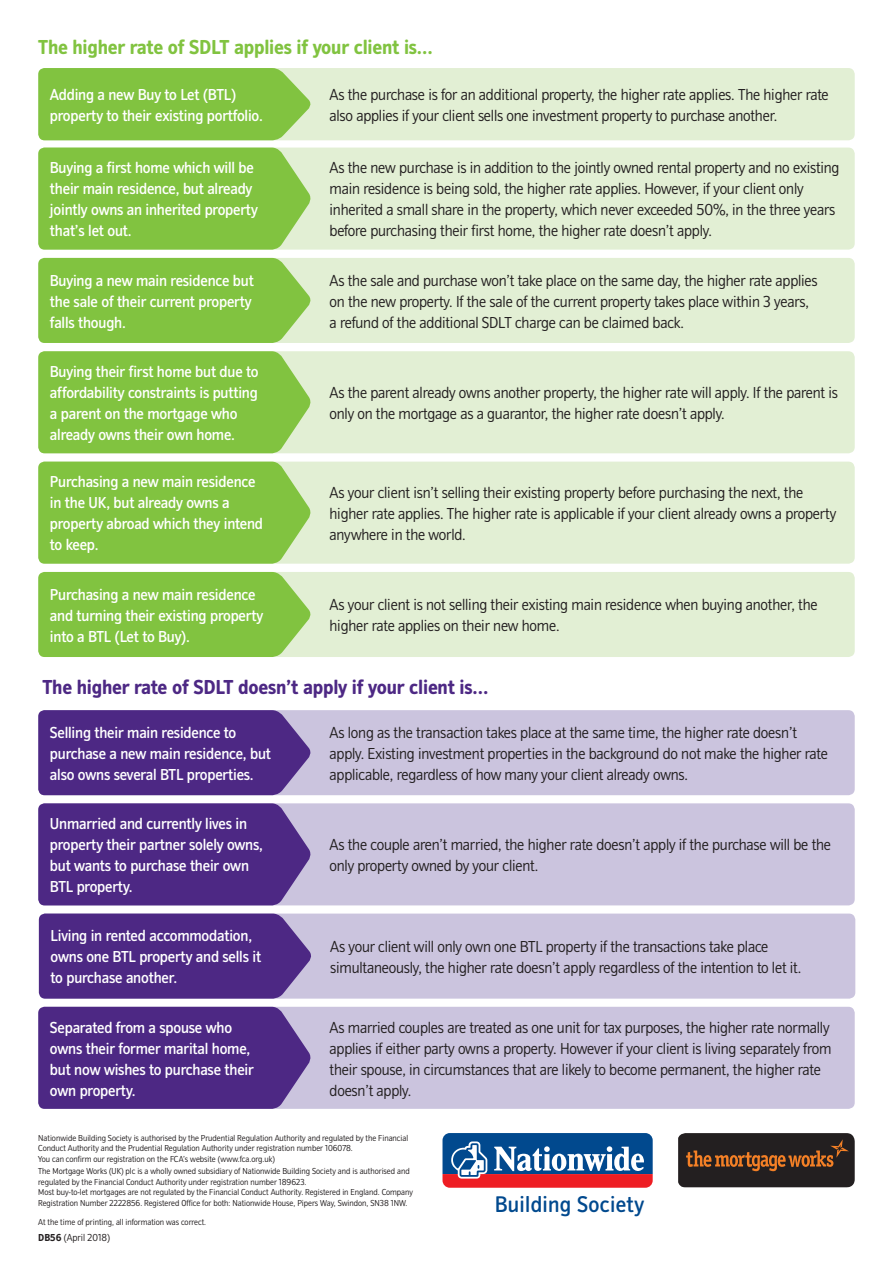
<style>
.page{position:relative;width:893px;height:1263px;background:#fff}
.page>*{position:absolute;margin:0;border:0;box-sizing:border-box;transform-origin:0 0}
.t1{font:500 23.55px "NBS";letter-spacing:.015em;color:#01498e}
.Subhead{font:700 21px "NBS";letter-spacing:-.01em;color:#4d2884}
.Subhead-2{font:700 21px "NBS";letter-spacing:-.01em;color:#81c340}
.Subhead-3{font:300 16.5px/21px "NBS";letter-spacing:-.01em;color:#231f20}
.Subhead-4{font:500 16.5px/21px "NBS";letter-spacing:-.01em;color:#fff}
.t2{font:300 10.5px "NBS";color:#231f20}
.Body_text{font:300 9px/10.5px "NBS";color:#231f20}
.s1{font-weight:700}
</style>
<div class="page">
<div style="left:38px;top:258px;width:817px;height:85px;background:#e2efd4;border-radius:6px"></div>
<div style="left:38px;top:258px;width:273px;height:85px;background:#81c340"></div>
<div style="left:38px;top:68px;width:817px;height:72px;background:#e2efd4;border-radius:6px"></div>
<div style="left:38px;top:68px;width:273px;height:72px;background:#81c340"></div>
<div style="left:38px;top:572px;width:817px;height:85px;background:#e2efd4;border-radius:6px"></div>
<div style="left:38px;top:572px;width:273px;height:85px;background:#81c340"></div>
<div style="left:38px;top:710px;width:817px;height:85px;background:#cbc4de;border-radius:6px"></div>
<svg style="left:38px;top:710px;width:273px;height:85px"></svg>
<div style="left:38px;top:148px;width:817px;height:102px;background:#e2efd4;border-radius:6px"></div>
<svg style="left:38px;top:148px;width:274px;height:102px"></svg>
<div style="left:38px;top:462px;width:817px;height:102px;background:#e2efd4;border-radius:6px"></div>
<svg style="left:38px;top:462px;width:274px;height:102px"></svg>
<div style="left:38px;top:351px;width:817px;height:102px;background:#e2efd4;border-radius:6px"></div>
<svg style="left:38px;top:351px;width:273px;height:102px"></svg>
<div style="left:39px;top:913px;width:816px;height:86px;background:#cbc4de;border-radius:6px"></div>
<svg style="left:39px;top:913px;width:274px;height:86px"></svg>
<div style="left:38px;top:803px;width:817px;height:102px;background:#cbc4de;border-radius:6px"></div>
<svg style="left:38px;top:803px;width:274px;height:102px"></svg>
<div style="left:38px;top:1007px;width:817px;height:102px;background:#cbc4de;border-radius:6px"></div>
<svg style="left:38px;top:1007px;width:273px;height:102px"></svg>
<svg style="left:442px;top:1133px;width:211px;height:55px"></svg>
<svg style="left:678px;top:1133px;width:177px;height:54px"></svg>
<p class="Subhead-2" style="left:38px;top:35px;width:396px">The higher rate of SDLT applies if your client is…</p>
<p class="Subhead-4" style="left:50px;top:84px;width:215px">Adding a new Buy to Let (BTL) property to their existing portfolio.</p>
<p class="Subhead-3" style="left:330px;top:84px;width:501px">As the purchase is for an additional property, the higher rate applies. The higher rate also applies if your client sells one investment property to purchase another.</p>
<p class="Subhead-4" style="left:50px;top:158px;width:209px">Buying a first home which will be their main residence, but already jointly owns an inherited property that’s let out.</p>
<p class="Subhead-3" style="left:330px;top:158px;width:511px">As the new purchase is in addition to the jointly owned rental property and no existing main residence is being sold, the higher rate applies. However, if your client only inherited a small share in the property, which never exceeded 50%, in the three years before purchasing their first home, the higher rate doesn’t apply.</p>
<p class="Subhead-4" style="left:50px;top:270px;width:205px">Buying a new main residence but the sale of their current property falls though.</p>
<p class="Subhead-3" style="left:330px;top:270px;width:490px">As the sale and purchase won’t take place on the same day, the higher rate applies on the new property. If the sale of the current property takes place within 3 years, a refund of the additional SDLT charge can be claimed back.</p>
<p class="Subhead-4" style="left:50px;top:361px;width:210px">Buying their first home but due to affordability constraints is putting a parent on the mortgage who already owns their own home.</p>
<p class="Subhead-3" style="left:330px;top:382px;width:510px">As the parent already owns another property, the higher rate will apply. If the parent is only on the mortgage as a guarantor, the higher rate doesn’t apply.</p>
<p class="Subhead-4" style="left:50px;top:472px;width:215px">Purchasing a new main residence in the UK, but already owns a property abroad which they intend to keep.</p>
<p class="Subhead-3" style="left:330px;top:482px;width:508px">As your client isn’t selling their existing property before purchasing the next, the higher rate applies. The higher rate is applicable if your client already owns a property anywhere in the world.</p>
<p class="Subhead-4" style="left:50px;top:584px;width:215px">Purchasing a new main residence and turning their existing property into a BTL (Let to Buy).</p>
<p class="Subhead-3" style="left:330px;top:595px;width:490px">As your client is not selling their existing main residence when buying another, the higher rate applies on their new home.</p>
<p class="Subhead" style="left:43px;top:675px;width:447px">The higher rate of SDLT doesn’t apply if your client is…</p>
<p class="Subhead-4" style="left:50px;top:722px;width:223px">Selling their main residence to purchase a new main residence, but also owns several BTL properties.</p>
<p class="Subhead-3" style="left:330px;top:722px;width:500px">As long as the transaction takes place at the same time, the higher rate doesn’t apply. Existing investment properties in the background do not make the higher rate applicable, regardless of how many your client already owns.</p>
<p class="Subhead-4" style="left:50px;top:813px;width:214px">Unmarried and currently lives in property their partner solely owns, but wants to purchase their own<br>BTL property.</p>
<p class="Subhead-3" style="left:330px;top:834px;width:503px">As the couple aren’t married, the higher rate doesn’t apply if the purchase will be the only property owned by your client.</p>
<p class="Subhead-4" style="left:51px;top:926px;width:212px">Living in rented accommodation, owns one BTL property and sells it to purchase another.</p>
<p class="Subhead-3" style="left:330px;top:936px;width:473px">As your client will only own one BTL property if the transactions take place simultaneously, the higher rate doesn’t apply regardless of the intention to let it.</p>
<p class="Subhead-4" style="left:50px;top:1017px;width:205px">Separated from a spouse who owns their former marital home, but now wishes to purchase their own property.</p>
<p class="Subhead-3" style="left:330px;top:1017px;width:503px">As married couples are treated as one unit for tax purposes, the higher rate normally applies if either party owns a property. However if your client is living separately from their spouse, in circumstances that are likely to become permanent, the higher rate doesn’t apply.</p>
<p class="Body_text" style="left:38px;top:1132px;width:371px">Nationwide Building Society is authorised by the Prudential Regulation Authority and regulated by the Financial<br>Conduct Authority and the Prudential Regulation Authority under registration number 106078.<br>You can confirm our registration on the FCA’s website (www.fca.org.uk)</p>
<p class="Body_text" style="left:38px;top:1166px;width:376px">The Mortgage Works (UK) plc is a wholly owned subsidiary of Nationwide Building Society and is authorised and regulated by the Financial Conduct Authority under registration number 189623.<br>Most buy-to-let mortgages are not regulated by the Financial Conduct Authority. Registered in England. Company Registration Number 2222856. Registered Office for both: Nationwide House, Pipers Way, Swindon, SN38 1NW.</p>
<p class="Body_text" style="left:38px;top:1217px;width:169px">At the time of printing, all information was correct.</p>
<p class="t2" style="left:38px;top:1232px;width:73px"><span class="s1">DB56</span> (April 2018)</p>
<p class="t1" style="left:495px;top:1191px;width:151px">Building Society</p>
</div>
